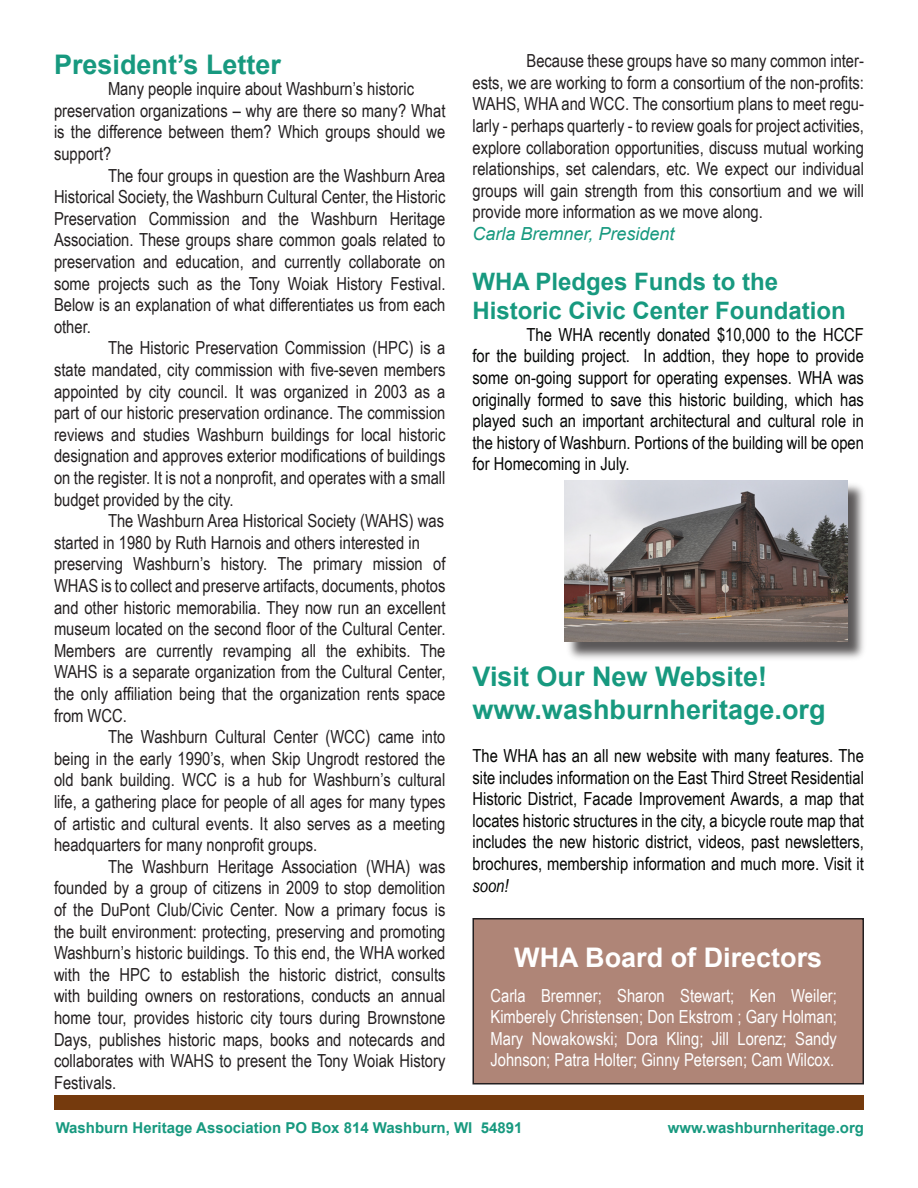
<style>
.page{position:relative;width:918px;height:1188px;background:#fff}
.page>*{position:absolute;margin:0;border:0;box-sizing:border-box;transform-origin:0 0}
.t1{font:700 27px "Arial";color:#17997f}
.t2{font:700 27px "Arial";color:#fff}
.t3{font:700 24px "Arial";color:#17997f}
.t4{font:18px/21.6px "Arial Narrow";color:#231f20;text-align:justify}
.t5{font:18px/21.6px "Arial Narrow";color:#040503;text-align:justify}
.t6{font:18px/21.6px "Arial Narrow";color:#040504;text-align:justify}
.t7{font:18px/21.6px "Arial Narrow";color:#fff;text-align:justify}
.t8{font:italic 18px "Arial";color:#17997f}
.t9{font:700 15px "Arial";color:#17997f}
.s1{font-style:italic}
</style>
<div class="page">
<div style="left:473px;top:919px;width:390px;height:165px;background:#af8577"></div>
<div style="left:472px;top:918px;width:392px;height:166px;border:2px solid #231f20"></div>
<div style="left:54px;top:1095px;width:810px;height:15px;background:#753a0d"></div>
<div style="left:566px;top:482px;width:302px;height:180px;background:#231f20;opacity:.75"></div>
<img style="left:564px;top:480px;width:284px;height:162px">
<p class="t4" style="left:472px;top:49px;width:393px;text-indent:54px">Because these groups have so many common inter&shy;ests, we are working to form a consortium of the non-profits:<br>WAHS, WHA and WCC. The consortium plans to meet regu&shy;larly - perhaps quarterly - to review goals for project activities, explore collaboration opportunities, discuss mutual working relationships, set calendars, etc. We expect our individual groups will gain strength from this consortium and we will provide more information as we move along.</p>
<p class="t8" style="left:472px;top:222px;width:204px">Carla Bremner, President</p>
<p class="t3" style="left:472px;top:266px;width:307px">WHA Pledges Funds to the</p>
<p class="t3" style="left:472px;top:295px;width:375px">Historic Civic Center Foundation</p>
<p class="t6" style="left:472px;top:323px;width:393px;text-indent:54px">The WHA recently donated $10,000 to the HCCF for the building project. In addtion, they hope to provide some on-going support for operating expenses. WHA was originally formed to save this historic building, which has played such an important architectural and cultural role in the history of Washburn. Portions of the building will be open for Homecoming in July.</p>
<p class="t1" style="left:54px;top:46px;width:229px">President’s Letter</p>
<p class="t4" style="left:108px;top:77px;width:308px">Many people inquire about Washburn’s historic</p>
<p class="t4" style="left:54px;top:99px;width:393px">preservation organizations – why are there so many? What is the difference between them? Which groups should we support?</p>
<p class="t4" style="left:54px;top:164px;width:393px;text-indent:54px">The four groups in question are the Washburn Area Historical Society, the Washburn Cultural Center, the Historic Preservation Commission and the Washburn Heritage Association. These groups share common goals related to preservation and education, and currently collaborate on some projects such as the Tony Woiak History Festival.<br>Below is an explanation of what differentiates us from each other.</p>
<p class="t4" style="left:54px;top:337px;width:393px;text-indent:54px">The Historic Preservation Commission (HPC) is a state mandated, city commission with five-seven members appointed by city council. It was organized in 2003 as a part of our historic preservation ordinance. The commission reviews and studies Washburn buildings for local historic designation and approves exterior modifications of buildings on the register. It is not a nonprofit, and operates with a small budget provided by the city.</p>
<p class="t4" style="left:108px;top:509px;width:338px">The Washburn Area Historical Society (WAHS) was</p>
<p class="t4" style="left:54px;top:531px;width:367px">started in 1980 by Ruth Harnois and others interested in</p>
<p class="t4" style="left:54px;top:553px;width:393px">preserving Washburn’s history. The primary mission of WHAS is to collect and preserve artifacts, documents, photos and other historic memorabilia. They now run an excellent museum located on the second floor of the Cultural Center.<br>Members are currently revamping all the exhibits. The WAHS is a separate organization from the Cultural Center, the only affiliation being that the organization rents space from WCC.</p>
<p class="t4" style="left:54px;top:725px;width:393px;text-indent:54px">The Washburn Cultural Center (WCC) came into being in the early 1990’s, when Skip Ungrodt restored the old bank building. WCC is a hub for Washburn’s cultural life, a gathering place for people of all ages for many types of artistic and cultural events. It also serves as a meeting headquarters for many nonprofit groups.</p>
<p class="t4" style="left:54px;top:855px;width:393px;text-indent:54px">The Washburn Heritage Association (WHA) was founded by a group of citizens in 2009 to stop demolition of the DuPont Club/Civic Center. Now a primary focus is the built environment: protecting, preserving and promoting Washburn’s historic buildings. To this end, the WHA worked with the HPC to establish the historic district, consults with building owners on restorations, conducts an annual home tour, provides historic city tours during Brownstone Days, publishes historic maps, books and notecards and collaborates with WAHS to present the Tony Woiak History Festivals.</p>
<p class="t9" style="left:56px;top:1118px;width:468px">Washburn Heritage Association PO Box 814 Washburn, WI 54891</p>
<p class="t9" style="left:668px;top:1118px;width:198px">www.washburnheritage.org</p>
<p class="t1" style="left:472px;top:659px;width:296px">Visit Our New Website!</p>
<p class="t1" style="left:472px;top:691px;width:355px">www.washburnheritage.org</p>
<p class="t5" style="left:472px;top:744px;width:393px">The WHA has an all new website with many features. The site includes information on the East Third Street Residential Historic District, Facade Improvement Awards, a map that locates historic structures in the city, a bicycle route map that includes the new historic district, videos, past newsletters, brochures, membership information and much more. Visit it <span class="s1">soon!</span></p>
<p class="t2" style="left:514px;top:940px;width:310px">WHA Board of Directors</p>
<p class="t7" style="left:490px;top:984px;width:348px">Carla Bremner; Sharon Stewart; Ken Weiler; Kimberely Christensen; Don Ekstrom ; Gary Holman; Mary Nowakowski; Dora Kling; Jill Lorenz; Sandy Johnson; Patra Holter; Ginny Petersen; Cam Wilcox.</p>
</div>
